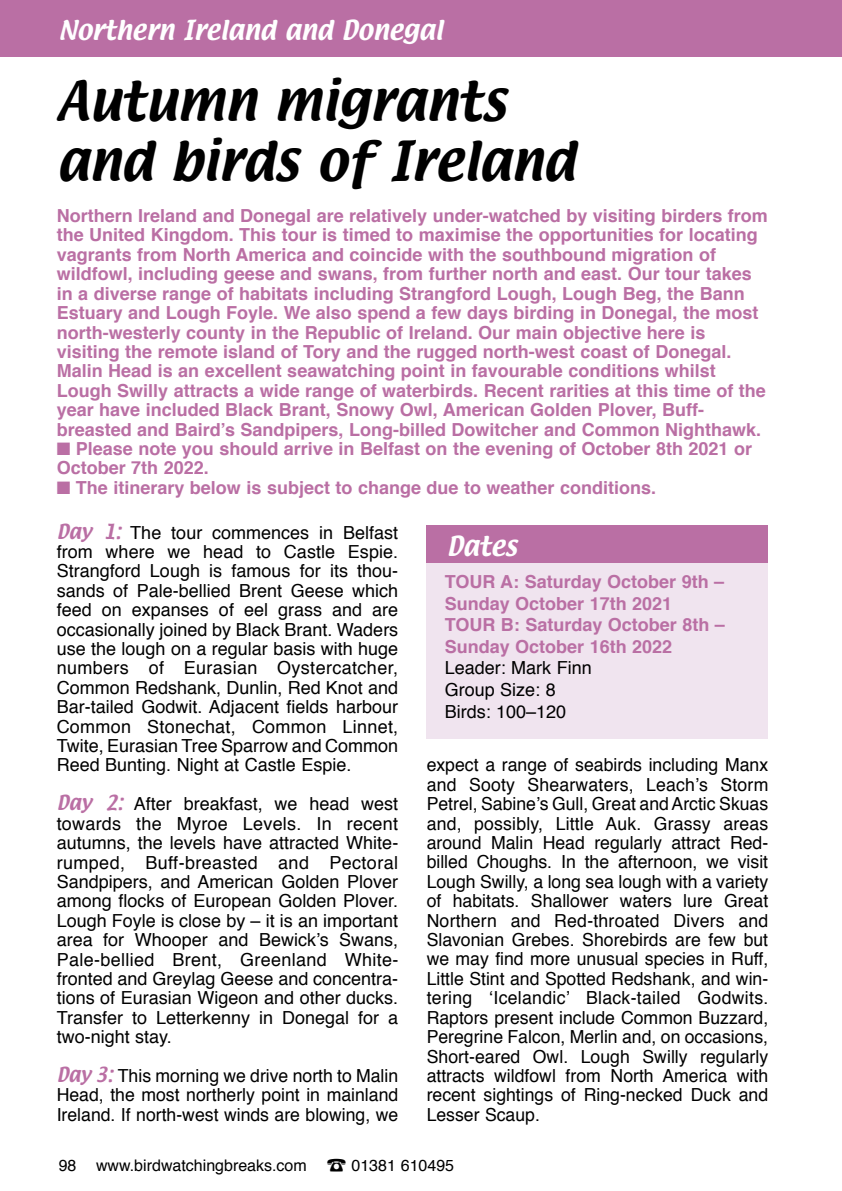
<style>
.page{position:relative;width:842px;height:1191px;background:#fff}
.page>*{position:absolute;margin:0;border:0;box-sizing:border-box;transform-origin:0 0}
.t1{font:48px/60px "Textile";color:#000}
.t2{font:24px "Textile";color:#fff}
.t3{font:18px/19.4px "Helvetica";color:#000;text-align:justify}
.t4{font:700 18px/19.4px "Helvetica";color:#ba6fa4}
.t5{font:16px "Helvetica";color:#000}
.s1{font-family:"Textile";color:#ba6fa4}
</style>
<div class="page">
<div style="left:0;top:0;width:842px;height:57px;background:#ba6fa4"></div>
<div style="left:427px;top:562px;width:341px;height:176px;background:#f0e4ef"></div>
<div style="left:427px;top:525px;width:341px;height:37px;background:#ba6fa4"></div>
<h2 class="t2" style="left:59px;top:14px;width:386px">Northern Ireland and Donegal</h2>
<h1 class="t1" style="left:57px;top:73px;width:520px">Autumn migrants and birds of Ireland</h1>
<p class="t4" style="left:57px;top:206px;width:713px">Northern Ireland and Donegal are relatively under-watched by visiting birders from the United Kingdom. This tour is timed to maximise the opportunities for locating vagrants from North America and coincide with the southbound migration of wildfowl, including geese and swans, from further north and east. Our tour takes in a diverse range of habitats including Strangford Lough, Lough Beg, the Bann Estuary and Lough Foyle. We also spend a few days birding in Donegal, the most north-westerly county in the Republic of Ireland. Our main objective here is visiting the remote island of Tory and the rugged north-west coast of Donegal.<br>Malin Head is an excellent seawatching point in favourable conditions whilst Lough Swilly attracts a wide range of waterbirds. Recent rarities at this time of the year have included Black Brant, Snowy Owl, American Golden Plover, Buff&shy;breasted and Baird’s Sandpipers, Long-billed Dowitcher and Common Nighthawk.</p>
<p class="t4" style="left:57px;top:439px;width:697px">■ Please note you should arrive in Belfast on the evening of October 8th 2021 or<br>October 7th 2022.</p>
<p class="t4" style="left:57px;top:478px;width:601px">■ The itinerary below is subject to change due to weather conditions.</p>
<p class="t3" style="left:57px;top:523px;width:343px"><span class="s1">Day 1:</span> The tour commences in Belfast from where we head to Castle Espie.<br>Strangford Lough is famous for its thou&shy;sands of Pale-bellied Brent Geese which feed on expanses of eel grass and are occasionally joined by Black Brant. Waders use the lough on a regular basis with huge numbers of Eurasian Oystercatcher, Common Redshank, Dunlin, Red Knot and Bar-tailed Godwit. Adjacent fields harbour Common Stonechat, Common Linnet, Twite, Eurasian Tree Sparrow and Common Reed Bunting. Night at Castle Espie.</p>
<p class="t3" style="left:57px;top:795px;width:343px"><span class="s1">Day 2:</span> After breakfast, we head west towards the Myroe Levels. In recent autumns, the levels have attracted White&shy;rumped, Buff-breasted and Pectoral Sandpipers, and American Golden Plover among flocks of European Golden Plover.<br>Lough Foyle is close by – it is an important area for Whooper and Bewick’s Swans, Pale-bellied Brent, Greenland White&shy;fronted and Greylag Geese and concentra&shy;tions of Eurasian Wigeon and other ducks.<br>Transfer to Letterkenny in Donegal for a two-night stay.</p>
<p class="t3" style="left:57px;top:1066px;width:343px"><span class="s1">Day 3:</span> This morning we drive north to Malin Head, the most northerly point in mainland Ireland. If north-west winds are blowing, we</p>
<h2 class="t2" style="left:447px;top:529px;width:72px">Dates</h2>
<p class="t4" style="left:445px;top:571px;width:282px;line-height:21.6px">TOUR A: Saturday October 9th –<br>Sunday October 17th 2021<br>TOUR B: Saturday October 8th –<br>Sunday October 16th 2022</p>
<p class="t3" style="left:445px;top:658px;width:149px;line-height:21.6px;text-align:left">Leader: Mark Finn<br>Group Size: 8<br>Birds: 100–120</p>
<p class="t3" style="left:427px;top:756px;width:343px">expect a range of seabirds including Manx and Sooty Shearwaters, Leach’s Storm Petrel, Sabine’s Gull, Great and Arctic Skuas and, possibly, Little Auk. Grassy areas around Malin Head regularly attract Red&shy;billed Choughs. In the afternoon, we visit Lough Swilly, a long sea lough with a variety of habitats. Shallower waters lure Great Northern and Red-throated Divers and Slavonian Grebes. Shorebirds are few but we may find more unusual species in Ruff, Little Stint and Spotted Redshank, and win&shy;tering ‘Icelandic’ Black-tailed Godwits.<br>Raptors present include Common Buzzard, Peregrine Falcon, Merlin and, on occasions, Short-eared Owl. Lough Swilly regularly attracts wildfowl from North America with recent sightings of Ring-necked Duck and Lesser Scaup.</p>
<p class="t5" style="left:59px;top:1152px;width:397px">98 www.birdwatchingbreaks.com ☎ 01381 610495</p>
</div>
